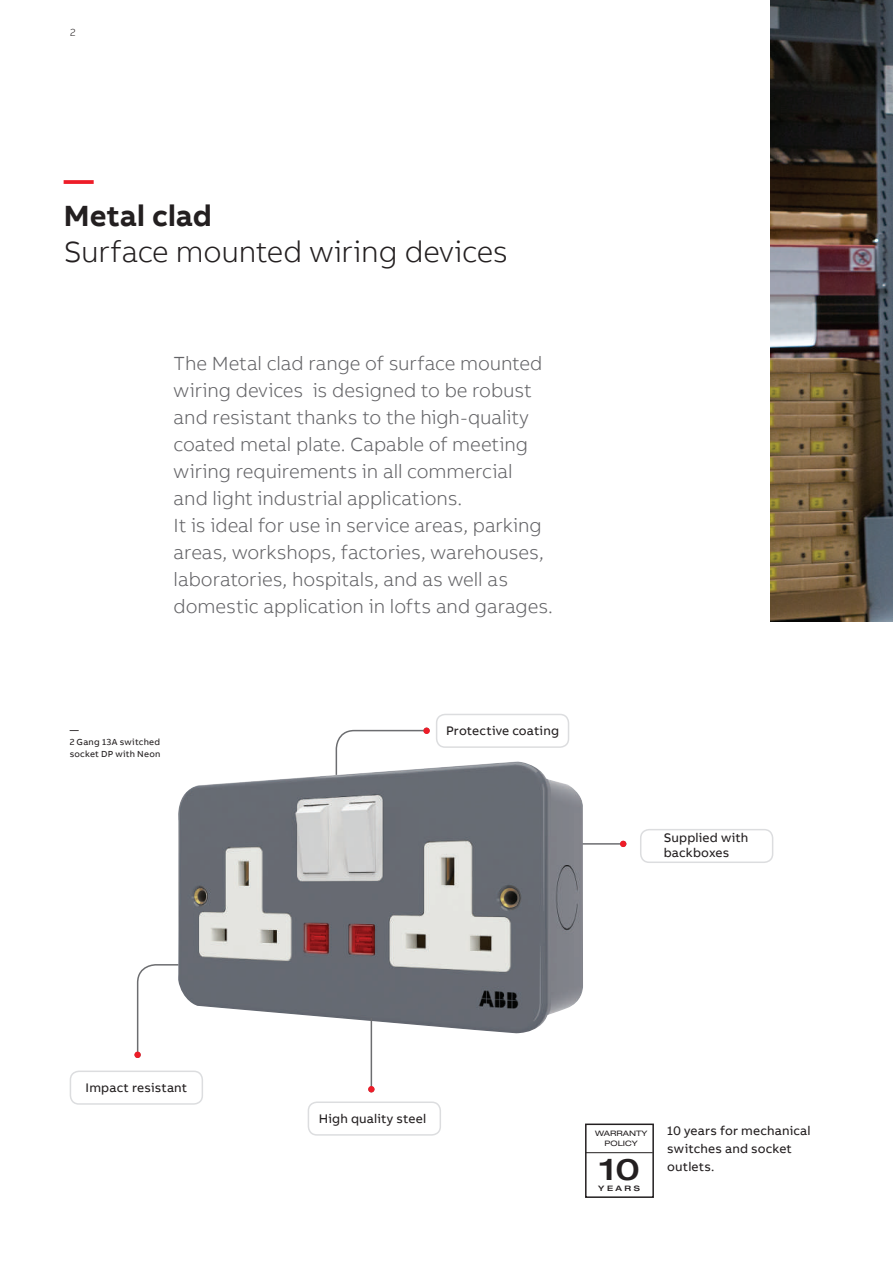
<style>
.page{position:relative;width:893px;height:1263px;background:#fff}
.page>*{position:absolute;margin:0;border:0;box-sizing:border-box;transform-origin:0 0}
.t1{font:300 30px "AB Bvoice";letter-spacing:-.005em;color:#231f20}
.t2{font:700 30px "AB Bvoice";letter-spacing:.005em;color:#231f20}
.t3{font:500 expanded 30px "Helvetica Neue LT Std";color:#231f20;scale:1.1 1}
.t4{font:700 30px "AB Bvoice";color:#ee1c28}
.t5{font:300 19.5px/27px "AB Bvoice";letter-spacing:-.005em;color:#636366}
.t6{font:12.75px/18px "AB Bvoice";letter-spacing:.015em;color:#231f20}
.t7{font:300 10.5px "AB Bvoice";color:#231f20}
.t8{font:9px/12px "AB Bvoice";letter-spacing:.025em;color:#231f20}
.t9{font:expanded 7.5px/10.5px "Helvetica Neue LT Std";color:#231f20;text-align:center;scale:1.1 1}
.t10{font:500 expanded 7.5px "Helvetica Neue LT Std";letter-spacing:.3em;color:#231f20;scale:1.1 1}
</style>
<div class="page">
<svg style="left:335px;top:728px;width:94px;height:33px"></svg>
<svg style="left:135px;top:964px;width:41px;height:94px"></svg>
<hr style="left:552px;top:843px;width:71px;height:2px;background:#6c6d70">
<img style="left:176px;top:761px;width:408px;height:273px">
<hr style="left:371px;top:1018px;width:1px;height:71px;background:#6c6d70">
<div style="left:423px;top:728px;width:7px;height:6px;background:#ee1c28;border-radius:50%"></div>
<svg style="left:620px;top:841px;width:6px;height:6px"></svg>
<div style="left:368px;top:1086px;width:7px;height:6px;background:#ee1c28;border-radius:50%"></div>
<div style="left:134px;top:1051px;width:7px;height:7px;background:#ee1c28;border-radius:50%"></div>
<div style="left:308px;top:1101px;width:133px;height:35px;border:2px solid #dcdddf;border-radius:9px"></div>
<div style="left:70px;top:1070px;width:133px;height:35px;border:2px solid #dcdddf;border-radius:9px"></div>
<div style="left:436px;top:714px;width:133px;height:34px;border:2px solid #dcdddf;border-radius:9px"></div>
<div style="left:640px;top:829px;width:133px;height:34px;border:2px solid #dcdddf;border-radius:9px"></div>
<img style="left:770px;top:0;width:123px;height:622px">
<div style="left:585px;top:1123px;width:69px;height:75px;border:2px solid #231f20"></div>
<hr style="left:586px;top:1152px;width:67px;height:1px;background:#231f20">
<p class="t7" style="left:70px;top:26px;width:7px">2</p>
<h1 class="t4" style="left:64px;top:161px;width:31px">—</h1>
<h1 class="t2" style="left:64px;top:197px;width:150px">Metal clad</h1>
<h1 class="t1" style="left:64px;top:234px;width:446px">Surface mounted wiring devices</h1>
<p class="t5" style="left:174px;top:350px;width:381px">The Metal clad range of surface mounted wiring devices is designed to be robust and resistant thanks to the high-quality coated metal plate. Capable of meeting wiring requirements in all commercial<br>and light industrial applications.<br>It is ideal for use in service areas, parking areas, workshops, factories, warehouses, laboratories, hospitals, and as well as domestic application in lofts and garages.</p>
<p class="t8" style="left:70px;top:724px;width:92px">—<br>2 Gang 13A switched socket DP with Neon</p>
<p class="t6" style="left:446px;top:722px;width:115px">Protective coating</p>
<p class="t6" style="left:664px;top:830px;width:86px;line-height:15px">Supplied with backboxes</p>
<p class="t6" style="left:86px;top:1079px;width:103px">Impact resistant</p>
<p class="t6" style="left:319px;top:1110px;width:109px">High quality steel</p>
<p class="t9" style="left:595px;top:1128px;width:49px">WARRANTY<br>POLICY</p>
<p class="t10" style="left:598px;top:1183px;width:39px">YEARS</p>
<h1 class="t3" style="left:599px;top:1151px;width:39px">10</h1>
<p class="t6" style="left:667px;top:1122px;width:145px">10 years for mechanical switches and socket outlets.</p>
</div>
